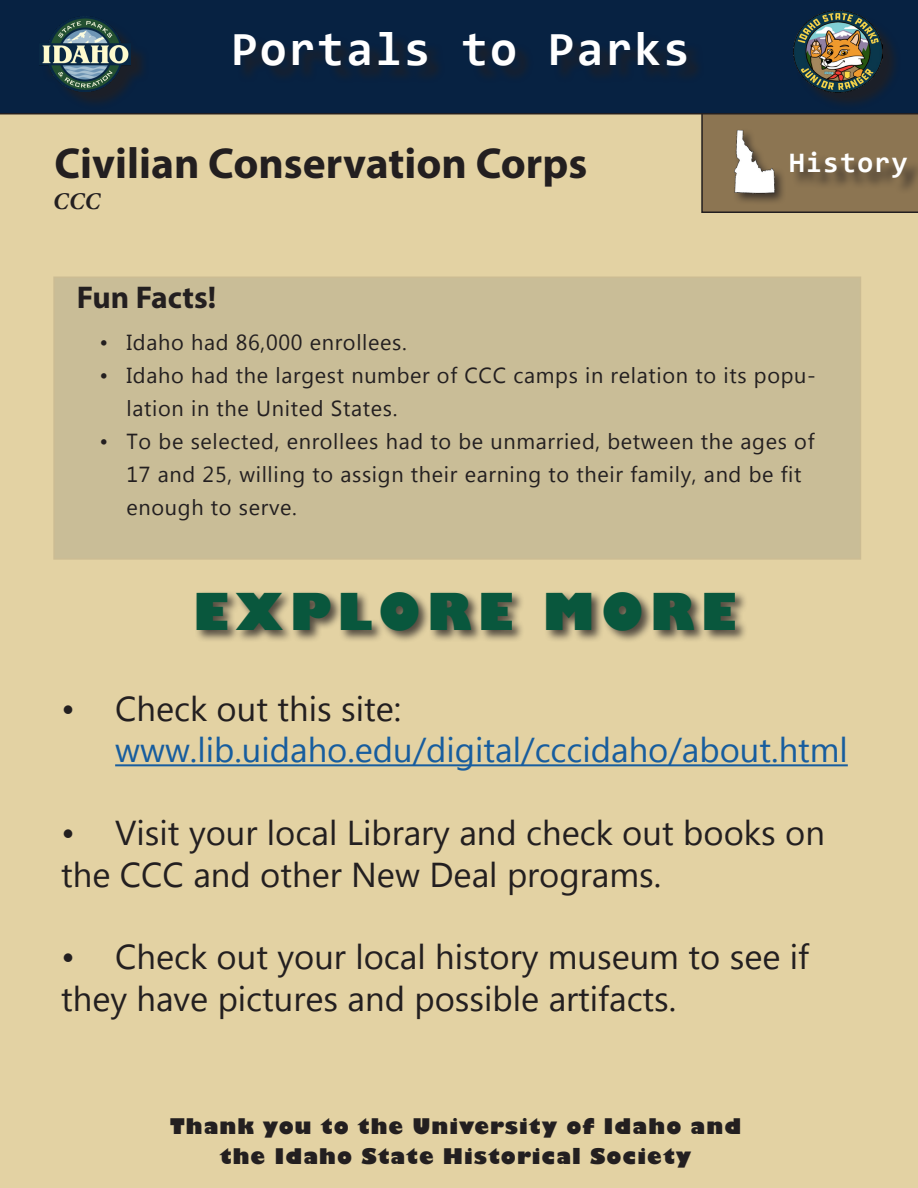
<style>
.page{position:relative;width:918px;height:1188px;background:#fff}
.page>*{position:absolute;margin:0;border:0;box-sizing:border-box;transform-origin:0 0}
.t1{font:800 49.5px "Gill Sans";letter-spacing:.13em;color:#09573d}
.t2{font:700 48px "Consolas";letter-spacing:.05em;color:#fff}
.t3{font:700 43.5px "Myriad Pro";color:#231f20}
.t4{font:34.5px/41.4px "Microsoft Tai Le";color:#231f20}
.t5{font:34.5px/41.4px "Microsoft Tai Le";color:#175d9e}
.t6{font:700 31.5px "Myriad Pro";color:#231f20}
.t7{font:700 28.5px "Consolas";letter-spacing:.05em;color:#fff}
.t8{font:italic 700 24px "Minion Pro";color:#231f20}
.t9{font:21.75px/33px "Microsoft New Tai Lue";letter-spacing:.03em;color:#231f20}
.t10{font:800 21px/30px "Gill Sans";letter-spacing:.05em;color:#231f20;text-align:center}
.s1{color:#231f20}
</style>
<div class="page">
<div style="left:0;top:114px;width:918px;height:1074px;background:#e3d2a3"></div>
<svg style="left:701px;top:114px;width:217px;height:99px"></svg>
<div style="left:791px;top:154px;width:127px;height:41px;background:#231f20;opacity:.75"></div>
<img style="left:707px;top:114px;width:91px;height:92px">
<div style="left:54px;top:277px;width:806px;height:282px;background:#c9bd97"></div>
<div style="left:194px;top:590px;width:554px;height:53px;background:#231f20;opacity:.75"></div>
<hr style="left:115px;top:764px;width:733px;height:2px;background:#175d9e">
<div style="left:0;top:0;width:918px;height:114px;background:#072242"></div>
<div style="left:237px;top:34px;width:468px;height:50px;background:#09213f"></div>
<div style="left:42px;top:19px;width:107px;height:91px;background:#231f20;opacity:.75"></div>
<img style="left:40px;top:16px;width:91px;height:76px">
<div style="left:796px;top:13px;width:105px;height:98px;background:#231f20;opacity:.75"></div>
<img style="left:793px;top:11px;width:90px;height:81px">
<p class="t2" style="left:231px;top:18px;width:460px">Portals to Parks</p>
<p class="t3" style="left:55px;top:135px;width:534px">Civilian Conservation Corps</p>
<p class="t8" style="left:53px;top:184px;width:49px">CCC</p>
<p class="t7" style="left:789px;top:145px;width:120px">History</p>
<p class="t6" style="left:77px;top:277px;width:141px">Fun Facts!</p>
<p class="t9" style="left:100px;top:328px;width:309px">• Idaho had 86,000 enrollees.</p>
<p class="t9" style="left:127px;top:361px;width:691px;text-indent:-27px">• Idaho had the largest number of CCC camps in relation to its popu&shy;lation in the United States.</p>
<p class="t9" style="left:127px;top:427px;width:689px;text-indent:-27px">• To be selected, enrollees had to be unmarried, between the ages of<br>17 and 25, willing to assign their earning to their family, and be fit enough to serve.</p>
<p class="t1" style="left:193px;top:581px;width:545px">EXPLORE MORE</p>
<p class="t5" style="left:115px;top:690px;width:734px;text-indent:-54px"><span class="s1">• Check out this site: </span>www.lib.uidaho.edu/digital/cccidaho/about.html</p>
<p class="t4" style="left:61px;top:814px;width:765px">• Visit your local Library and check out books on the CCC and other New Deal programs.</p>
<p class="t4" style="left:61px;top:939px;width:749px">• Check out your local history museum to see if they have pictures and possible artifacts.</p>
<p class="t10" style="left:170px;top:1113px;width:573px">Thank you to the University of Idaho and the Idaho State Historical Society</p>
</div>
